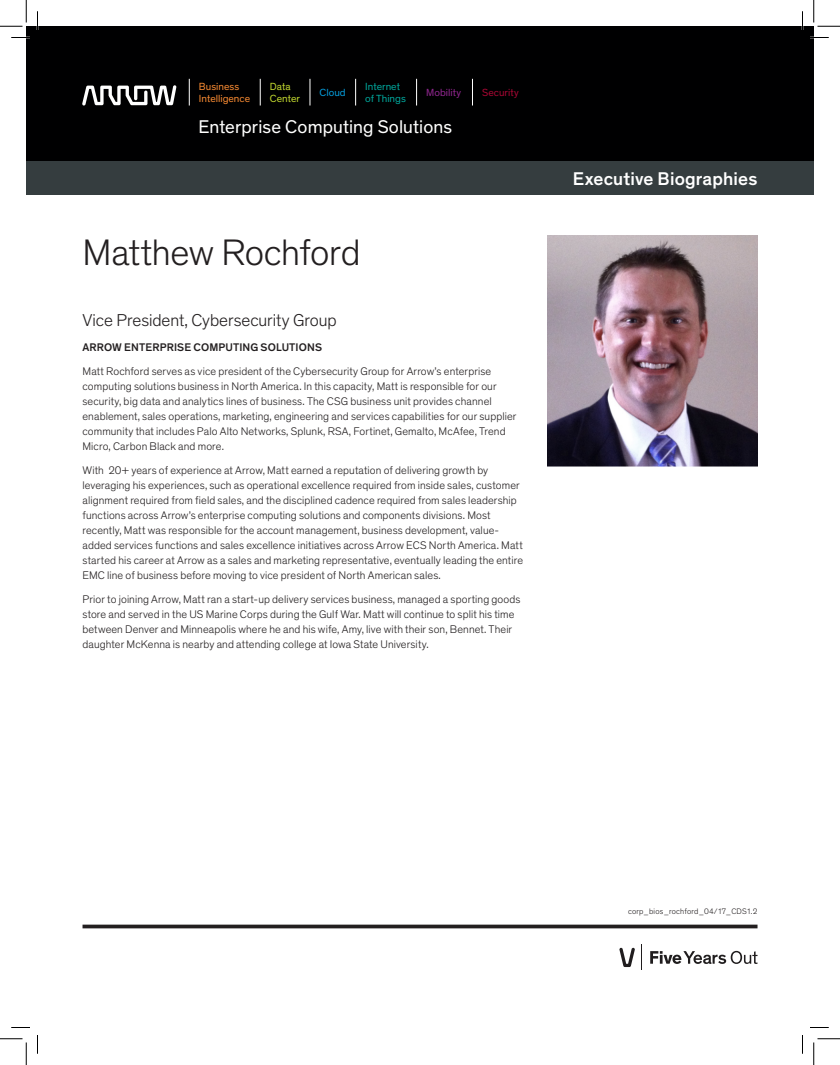
<style>
.page{position:relative;width:840px;height:1065px;background:#fff}
.page>*{position:absolute;margin:0;border:0;box-sizing:border-box;transform-origin:0 0}
.Headline_30_34{font:300 37.5px "Theinhardt";letter-spacing:-.01em;color:#231f20}
.t1{font:18.75px "Theinhardt";letter-spacing:.005em;color:#fff}
.t2{font:500 18.75px "Theinhardt";letter-spacing:.005em;color:#fff}
.Subhead_14_17{font:300 17.5px "Theinhardt";letter-spacing:-.005em;color:#231f20}
.Body_Copy_9_12{font:300 11.25px/15px "Theinhardt";letter-spacing:.01em;color:#231f20}
.Body_Copy_9_12-2{font:500 11.25px "Theinhardt";letter-spacing:.01em;color:#231f20}
.t3{font:10.5px/12.1px "Theinhardt";color:#f58932}
.t4{font:10.5px/12.1px "Theinhardt";color:#00a59a}
.t5{font:10.5px/12.1px "Theinhardt";letter-spacing:.005em;color:#c1d72f}
.t6{font:10.5px "Theinhardt";letter-spacing:.005em;color:#90268f}
.t7{font:10.5px "Theinhardt";letter-spacing:.005em;color:#a60733}
.t8{font:10.5px "Theinhardt";color:#069ddc}
.Legal_6_7{font:300 8.12px "Theinhardt";letter-spacing:.02em;color:#231f20}
</style>
<div class="page">
<div style="left:26px;top:161px;width:788px;height:34px;background:#353d3f"></div>
<div style="left:26px;top:26px;width:788px;height:135px;background:#000001"></div>
<hr style="left:83px;top:925px;width:675px;height:3px;background:#231f20">
<svg style="left:650px;top:951px;width:108px;height:13px"></svg>
<svg style="left:641px;top:945px;width:1px;height:25px"></svg>
<svg style="left:619px;top:948px;width:16px;height:19px"></svg>
<img style="left:548px;top:235px;width:209px;height:231px">
<svg style="left:189px;top:79px;width:1px;height:27px"></svg>
<svg style="left:260px;top:79px;width:1px;height:27px"></svg>
<svg style="left:310px;top:79px;width:1px;height:27px"></svg>
<svg style="left:355px;top:79px;width:1px;height:27px"></svg>
<svg style="left:416px;top:79px;width:1px;height:27px"></svg>
<svg style="left:472px;top:79px;width:1px;height:27px"></svg>
<svg style="left:82px;top:85px;width:95px;height:21px"></svg>
<svg style="left:11px;top:37px;width:15px;height:1px"></svg>
<svg style="left:814px;top:37px;width:15px;height:1px"></svg>
<svg style="left:11px;top:1027px;width:19px;height:1px"></svg>
<svg style="left:810px;top:1027px;width:19px;height:1px"></svg>
<svg style="left:37px;top:11px;width:1px;height:15px"></svg>
<svg style="left:37px;top:1035px;width:1px;height:19px"></svg>
<svg style="left:802px;top:11px;width:1px;height:15px"></svg>
<svg style="left:802px;top:1035px;width:1px;height:19px"></svg>
<svg style="left:0;top:0;width:27px;height:27px"></svg>
<svg style="left:0;top:1039px;width:27px;height:26px"></svg>
<svg style="left:814px;top:0;width:26px;height:27px"></svg>
<svg style="left:814px;top:1039px;width:26px;height:26px"></svg>
<p class="t3" style="left:199px;top:80px;width:53px">Business<br>Intelligence</p>
<p class="t5" style="left:270px;top:80px;width:32px">Data<br>Center</p>
<p class="t8" style="left:320px;top:86px;width:28px">Cloud</p>
<p class="t4" style="left:365px;top:80px;width:42px">Internet of Things</p>
<p class="t6" style="left:426px;top:86px;width:36px">Mobility</p>
<p class="t7" style="left:482px;top:86px;width:38px">Security</p>
<p class="t1" style="left:198px;top:116px;width:255px">Enterprise Computing Solutions</p>
<p class="Headline_30_34" style="left:82px;top:231px;width:279px">Matthew Rochford</p>
<p class="Subhead_14_17" style="left:82px;top:310px;width:256px">Vice President, Cybersecurity Group</p>
<p class="Body_Copy_9_12-2" style="left:82px;top:340px;width:241px">ARROW ENTERPRISE COMPUTING SOLUTIONS</p>
<p class="Body_Copy_9_12" style="left:82px;top:364px;width:436px">Matt Rochford serves as vice president of the Cybersecurity Group for Arrow’s enterprise computing solutions business in North America. In this capacity, Matt is responsible for our security, big data and analytics lines of business. The CSG business unit provides channel enablement, sales operations, marketing, engineering and services capabilities for our supplier community that includes Palo Alto Networks, Splunk, RSA, Fortinet, Gemalto, McAfee, Trend Micro, Carbon Black and more.</p>
<p class="Body_Copy_9_12" style="left:82px;top:463px;width:442px">With 20+ years of experience at Arrow, Matt earned a reputation of delivering growth by leveraging his experiences, such as operational excellence required from inside sales, customer alignment required from field sales, and the disciplined cadence required from sales leadership functions across Arrow’s enterprise computing solutions and components divisions. Most recently, Matt was responsible for the account management, business development, value&shy;added services functions and sales excellence initiatives across Arrow ECS North America. Matt started his career at Arrow as a sales and marketing representative, eventually leading the entire EMC line of business before moving to vice president of North American sales.</p>
<p class="Body_Copy_9_12" style="left:82px;top:592px;width:440px">Prior to joining Arrow, Matt ran a start-up delivery services business, managed a sporting goods store and served in the US Marine Corps during the Gulf War. Matt will continue to split his time between Denver and Minneapolis where he and his wife, Amy, live with their son, Bennet. Their daughter McKenna is nearby and attending college at Iowa State University.</p>
<p class="t2" style="left:573px;top:167px;width:186px">Executive Biographies</p>
<p class="Legal_6_7" style="left:628px;top:907px;width:131px">corp_bios_rochford_04/17_CDS1.2</p>
</div>
